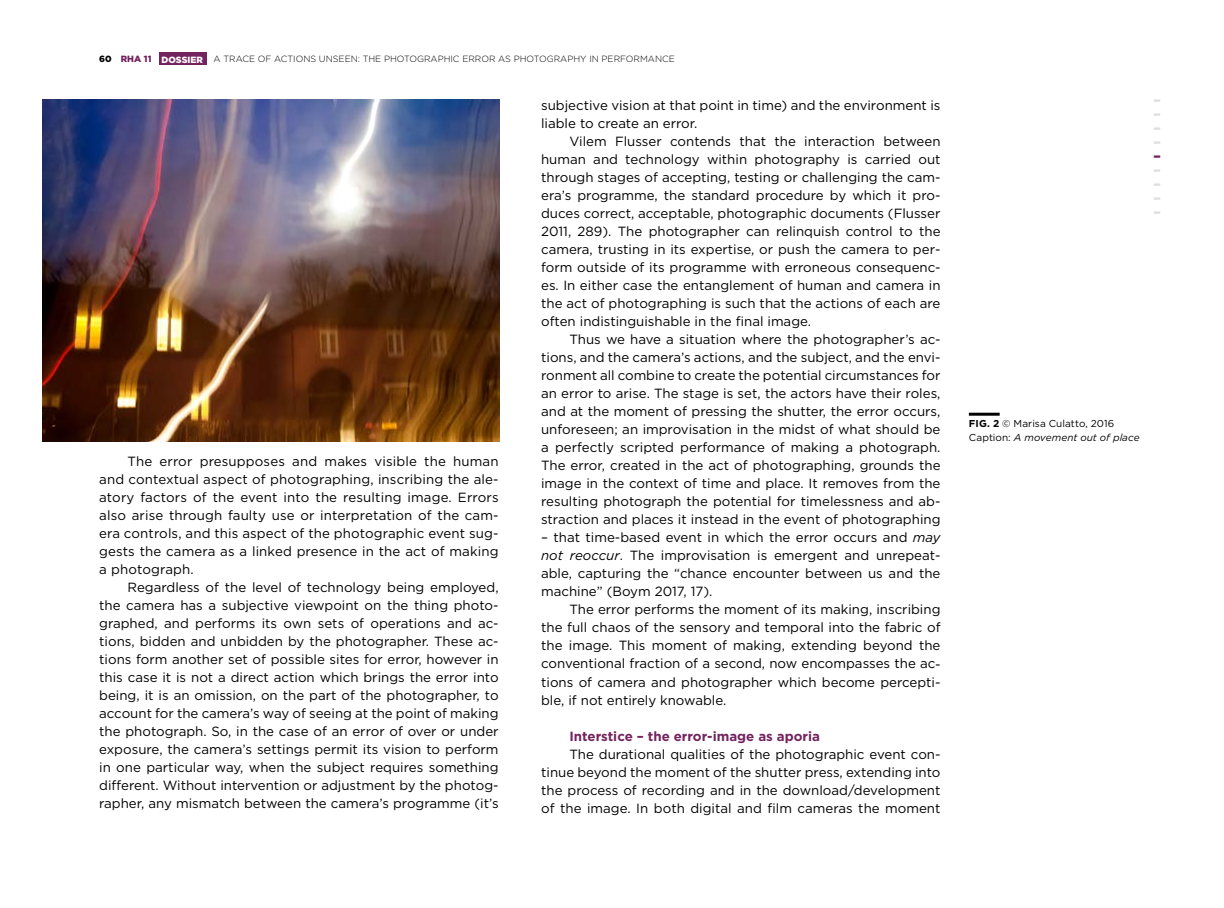
<style>
.page{position:relative;width:1224px;height:908px;background:#fff}
.page>*{position:absolute;margin:0;border:0;box-sizing:border-box;transform-origin:0 0}
.t1{font:900 14px/14px "Gotham";color:#dedede;text-align:justify}
.t2{font:900 14px "Gotham";color:#73235e}
.t3{font:13.3px/18px "Gotham";color:#000;text-align:justify}
.t4{font:700 13.3px "Gotham";color:#73235e}
.t5{font:10px/14px "Gotham";letter-spacing:.005em;color:#000}
.t6{font:300 9px "Gotham";color:#000}
.t7{font:900 9px "Gotham";color:#73235e}
.t8{font:900 9px "Gotham";color:#fff}
.s1{color:#000}
.s2{font-style:italic}
.s3{font-weight:700}
</style>
<div class="page">
<div style="left:159px;top:52px;width:47px;height:13px;background:#73235e"></div>
<img style="left:43px;top:99px;width:457px;height:342px">
<hr style="left:969px;top:412px;width:31px;height:3px;background:#000">
<p class="t7" style="left:99px;top:53px;width:54px"><span class="s1">60</span> RHA 11</p>
<p class="t6" style="left:214px;top:53px;width:463px">A TRACE OF ACTIONS UNSEEN: THE PHOTOGRAPHIC ERROR AS PHOTOGRAPHY IN PERFORMANCE</p>
<p class="t8" style="left:162px;top:53px;width:43px">DOSSIER</p>
<p class="t3" style="left:99px;top:452px;width:401px;text-indent:28px">The error presupposes and makes visible the human and contextual aspect of photographing, inscribing the ale&shy;atory factors of the event into the resulting image. Errors also arise through faulty use or interpretation of the cam&shy;era controls, and this aspect of the photographic event sug&shy;gests the camera as a linked presence in the act of making a photograph.</p>
<p class="t3" style="left:99px;top:578px;width:401px;text-indent:28px">Regardless of the level of technology being employed, the camera has a subjective viewpoint on the thing photo&shy;graphed, and performs its own sets of operations and ac&shy;tions, bidden and unbidden by the photographer. These ac&shy;tions form another set of possible sites for error, however in this case it is not a direct action which brings the error into being, it is an omission, on the part of the photographer, to account for the camera’s way of seeing at the point of making the photograph. So, in the case of an error of over or under exposure, the camera’s settings permit its vision to perform in one particular way, when the subject requires something different. Without intervention or adjustment by the photog&shy;rapher, any mismatch between the camera’s programme (it’s</p>
<p class="t3" style="left:541px;top:96px;width:401px">subjective vision at that point in time) and the environment is liable to create an error.</p>
<p class="t3" style="left:541px;top:132px;width:401px;text-indent:28px">Vilem Flusser contends that the interaction between human and technology within photography is carried out through stages of accepting, testing or challenging the cam&shy;era’s programme, the standard procedure by which it pro&shy;duces correct, acceptable, photographic documents (Flusser 2011, 289). The photographer can relinquish control to the camera, trusting in its expertise, or push the camera to per&shy;form outside of its programme with erroneous consequenc&shy;es. In either case the entanglement of human and camera in the act of photographing is such that the actions of each are often indistinguishable in the final image.</p>
<p class="t3" style="left:541px;top:330px;width:401px;text-indent:28px">Thus we have a situation where the photographer’s ac&shy;tions, and the camera’s actions, and the subject, and the envi&shy;ronment all combine to create the potential circumstances for an error to arise. The stage is set, the actors have their roles, and at the moment of pressing the shutter, the error occurs, unforeseen; an improvisation in the midst of what should be a perfectly scripted performance of making a photograph.<br>The error, created in the act of photographing, grounds the image in the context of time and place. It removes from the resulting photograph the potential for timelessness and ab&shy;straction and places it instead in the event of photographing</p>
<p class="t3" style="left:541px;top:528px;width:401px">– that time-based event in which the error occurs and <span class="s2">may not reoccur</span>. The improvisation is emergent and unrepeat&shy;able, capturing the “chance encounter between us and the machine” (Boym 2017, 17).</p>
<p class="t3" style="left:541px;top:600px;width:401px;text-indent:28px">The error performs the moment of its making, inscribing the full chaos of the sensory and temporal into the fabric of the image. This moment of making, extending beyond the conventional fraction of a second, now encompasses the ac&shy;tions of camera and photographer which become percepti&shy;ble, if not entirely knowable.</p>
<p class="t4" style="left:569px;top:726px;width:252px">Interstice – the error-image as aporia</p>
<p class="t3" style="left:541px;top:744px;width:401px;text-indent:28px">The durational qualities of the photographic event con&shy;tinue beyond the moment of the shutter press, extending into the process of recording and in the download/development of the image. In both digital and film cameras the moment</p>
<p class="t1" style="left:1153px;top:92px;width:9px">– – – –</p>
<p class="t2" style="left:1153px;top:146px;width:9px">–</p>
<p class="t1" style="left:1153px;top:162px;width:9px">– – – –</p>
<p class="t5" style="left:969px;top:416px;width:172px"><span class="s3">FIG. 2</span> © Marisa Culatto, 2016<br>Caption: <span class="s2">A movement out of place</span></p>
</div>
